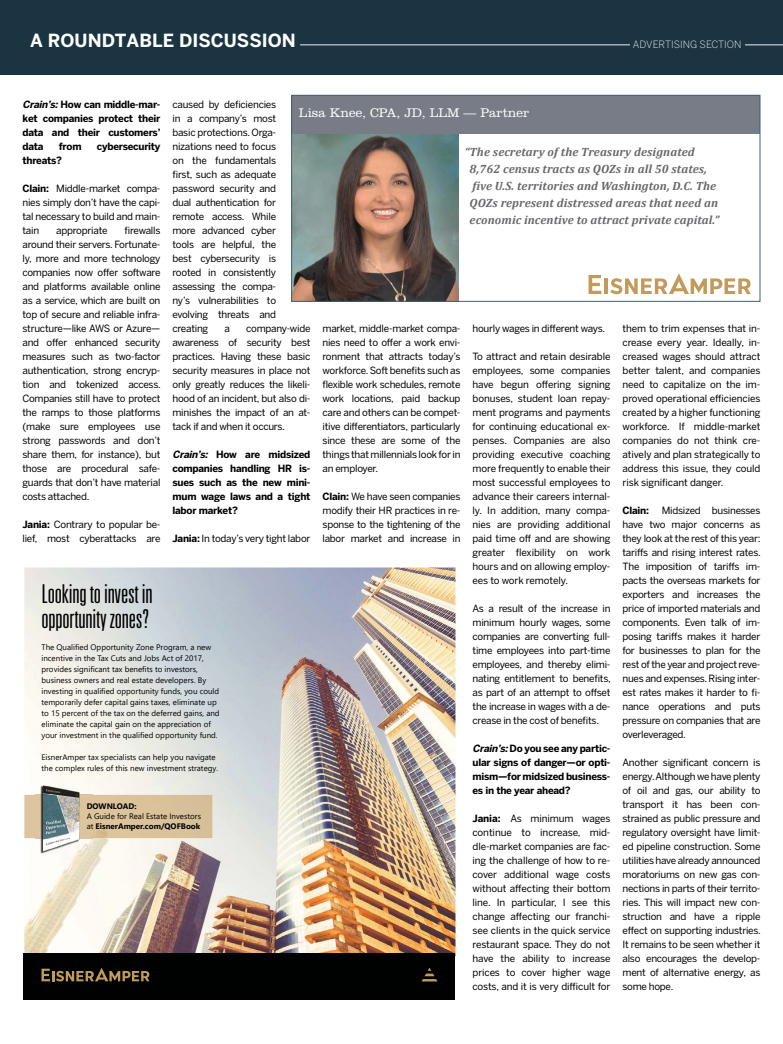
<style>
.page{position:relative;width:783px;height:1044px;background:#fff}
.page>*{position:absolute;margin:0;border:0;box-sizing:border-box;transform-origin:0 0}
.t1{font:300 ultra-condensed 26px/25px "Univers LT Std";letter-spacing:-.01em;color:#000101}
.t2{font:700 18px "Benton Sans";color:#fff}
.t3{font:300 13px "Clarendon";color:#fff}
.t4{font:italic 700 12px/17px "Cambria";letter-spacing:.01em;color:#67686b}
.t5{font:300 10px "Benton Sans";color:#ededee}
.t6{font:9.9px/14px "Benton Sans";letter-spacing:-.025em;color:#000;text-align:justify}
.t7{font:700 9.9px/14px "Benton Sans";letter-spacing:-.025em;color:#000;text-align:justify}
.t8{font:8px/11px "Segoe UI";color:#000101}
.t9{font:8px/10px "Segoe UI";color:#000}
.t10{font:700 8px "Segoe UI";color:#000}
.s1{font-style:italic}
.s2{font-weight:700}
</style>
<div class="page">
<div style="left:0;top:0;width:783px;height:74px;background:#1a3441"></div>
<img style="left:24px;top:568px;width:432px;height:385px">
<div style="left:24px;top:953px;width:432px;height:47px;background:#000101"></div>
<svg style="left:42px;top:968px;width:108px;height:14px"></svg>
<svg style="left:421px;top:968px;width:16px;height:14px"></svg>
<div style="left:24px;top:795px;width:188px;height:43px;background:#dbc29a"></div>
<img style="left:36px;top:773px;width:57px;height:82px">
<img style="left:42px;top:773px;width:51px;height:1px">
<img style="left:36px;top:795px;width:57px;height:43px">
<hr style="left:300px;top:44px;width:483px;height:1px;background:#ededee">
<div style="left:630px;top:41px;width:114px;height:18px;background:#1a3441"></div>
<img style="left:293px;top:134px;width:166px;height:166px">
<div style="left:291px;top:95px;width:469px;height:39px;background:#777c86"></div>
<div style="left:291px;top:95px;width:469px;height:207px;border:1px solid #3f616f"></div>
<svg style="left:589px;top:275px;width:12px;height:19px"></svg>
<hr style="left:604px;top:278px;width:4px;height:16px;background:#c29a5b">
<svg style="left:610px;top:273px;width:141px;height:21px"></svg>
<h2 class="t2" style="left:30px;top:29px;width:267px">A ROUNDTABLE DISCUSSION</h2>
<p class="t5" style="left:633px;top:39px;width:110px">ADVERTISING SECTION</p>
<p class="t7" style="left:22px;top:97px;width:140px"><span class="s1">Crain’s:</span>How can middle-mar&shy;ket companies protect their data and their customers’ data</p>
<p class="t6" style="left:172px;top:97px;width:105px">caused by deficiencies in a company’s most basic protections. Orga&shy;nizations need to focus on the fundamentals first, such as adequate password security and dual authentication for remote access. While more advanced cyber tools are helpful, the best cybersecurity is rooted in consistently assessing the compa&shy;ny’s vulnerabilities to evolving threats and creating</p>
<h3 class="t3" style="left:299px;top:105px;width:232px">Lisa Knee, CPA, JD, LLM — Partner</h3>
<p class="t7" style="left:59px;top:139px;width:24px">from</p>
<p class="t7" style="left:97px;top:139px;width:65px">cybersecurity</p>
<p class="t7" style="left:22px;top:153px;width:41px">threats?</p>
<p class="t6" style="left:22px;top:181px;width:139px"><span class="s2">Clain:</span> Middle-market compa&shy;nies simply don’t have the capi&shy;tal necessary to build and main&shy;tain</p>
<p class="t4" style="left:470px;top:143px;width:251px;text-indent:-5px">“The secretary of the Treasury designated 8,762 census tracts as QOZs in all 50 states, five U.S. territories and Washington, D.C. The QOZs represent distressed areas that need an economic incentive to attract private capital.”</p>
<p class="t6" style="left:22px;top:223px;width:140px;text-indent:102px">firewalls around their servers. Fortunate&shy;ly, more and more technology companies now offer software and platforms available online as a service, which are built on top of secure and reliable infra&shy;structure—like AWS or Azure— and offer enhanced security measures such as two-factor authentication, strong encryp&shy;tion and tokenized access.<br>Companies still have to protect the ramps to those platforms (make sure employees use strong passwords and don’t share them, for instance), but those are procedural safe&shy;guards that don’t have material costs attached.</p>
<p class="t6" style="left:22px;top:517px;width:140px"><span class="s2">Jania:</span> Contrary to popular be&shy;lief, most cyberattacks are</p>
<p class="t6" style="left:56px;top:223px;width:53px">appropriate</p>
<p class="t6" style="left:623px;top:321px;width:140px">them to trim expenses that in&shy;crease every year. Ideally, in&shy;creased wages should attract better talent, and companies need to capitalize on the im&shy;proved operational efficiencies created by a higher functioning workforce. If middle-market companies do not think cre&shy;atively and plan strategically to address this issue, they could risk significant danger.</p>
<p class="t7" style="left:623px;top:503px;width:28px">Clain:</p>
<p class="t6" style="left:473px;top:321px;width:134px">hourly wages in different ways.</p>
<p class="t6" style="left:473px;top:349px;width:140px">To attract and retain desirable employees, some companies have begun offering signing bonuses, student loan repay&shy;ment programs and payments for continuing educational ex&shy;penses. Companies are also providing executive coaching more frequently to enable their most successful employees to advance their careers internal&shy;ly. In addition, many compa&shy;nies are providing additional paid time off and are showing greater flexibility on work hours and on allowing employ&shy;ees to work remotely.</p>
<p class="t6" style="left:473px;top:601px;width:140px">As a result of the increase in minimum hourly wages, some companies are converting full&shy;time employees into part-time employees, and thereby elimi&shy;nating entitlement to benefits, as part of an attempt to offset the increase in wages with a de&shy;crease in the cost of benefits.</p>
<p class="t7" style="left:472px;top:741px;width:139px"><span class="s1">Crain’s:</span>Do you see any partic&shy;ular signs of danger—or opti&shy;mism—for midsized business&shy;es in the year ahead?</p>
<p class="t6" style="left:473px;top:811px;width:140px"><span class="s2">Jania:</span> As minimum wages continue to increase, mid&shy;dle-market companies are fac&shy;ing the challenge of how to re&shy;cover additional wage costs without affecting their bottom line. In particular, I see this change affecting our franchi&shy;see clients in the quick service restaurant space. They do not have the ability to increase prices to cover higher wage costs, and it is very difficult for</p>
<p class="t6" style="left:172px;top:321px;width:140px;text-indent:74px">company-wide awareness of security best practices. Having these basic security measures in place not only greatly reduces the likeli&shy;hood of an incident, but also di&shy;minishes the impact of an at&shy;tack if and when it occurs.</p>
<p class="t7" style="left:172px;top:447px;width:140px"><span class="s1">Crain’s:</span> How are midsized companies handling HR is&shy;sues such as the new mini&shy;mum wage laws and a tight labor market?</p>
<p class="t6" style="left:173px;top:531px;width:139px"><span class="s2">Jania:</span> In today’s very tight labor</p>
<p class="t6" style="left:323px;top:321px;width:140px">market, middle-market compa&shy;nies need to offer a work envi&shy;ronment that attracts today’s workforce. Soft benefits such as flexible work schedules, remote work locations, paid backup care and others can be compet&shy;itive differentiators, particularly since these are some of the things that millennials look for in an employer.</p>
<p class="t6" style="left:323px;top:489px;width:140px"><span class="s2">Clain:</span> We have seen companies modify their HR practices in re&shy;sponse to the tightening of the labor market and increase in</p>
<p class="t6" style="left:225px;top:321px;width:7px">a</p>
<p class="t6" style="left:623px;top:503px;width:140px;text-indent:39px">Midsized businesses have two major concerns as they look at the rest of this year: tariffs and rising interest rates.<br>The imposition of tariffs im&shy;pacts the overseas markets for exporters and increases the price of imported materials and components. Even talk of im&shy;posing tariffs makes it harder for businesses to plan for the rest of the year and project reve&shy;nues and expenses. Rising inter&shy;est rates makes it harder to fi&shy;nance operations and puts pressure on companies that are overleveraged.</p>
<p class="t6" style="left:623px;top:755px;width:140px">Another significant concern is energy. Although we have plenty of oil and gas, our ability to transport it has been con&shy;strained as public pressure and regulatory oversight have limit&shy;ed pipeline construction. Some utilities have already announced moratoriums on new gas con&shy;nections in parts of their territo&shy;ries. This will impact new con&shy;struction and have a ripple effect on supporting industries.<br>It remains to be seen whether it also encourages the develop&shy;ment of alternative energy, as some hope.</p>
<h1 class="t1" style="left:42px;top:582px;width:113px">Looking to invest in opportunity zones?</h1>
<p class="t8" style="left:42px;top:641px;width:180px">The Qualified Opportunity Zone Program, a new incentive in the Tax Cuts and Jobs Act of 2017, provides significant tax benefits to investors, business owners and real estate developers. By investing in qualified opportunity funds, you could temporarily defer capital gains taxes, eliminate up to 15 percent of the tax on the deferred gains, and eliminate the capital gain on the appreciation of your investment in the qualified opportunity fund.</p>
<p class="t8" style="left:42px;top:751px;width:178px">EisnerAmper tax specialists can help you navigate the complex rules of this new investment strategy.</p>
<p class="t10" style="left:87px;top:798px;width:51px">DOWNLOAD:</p>
<p class="t9" style="left:87px;top:810px;width:116px">A Guide for Real Estate Investors at <span class="s2">EisnerAmper.com/QOFBook</span></p>
</div>
